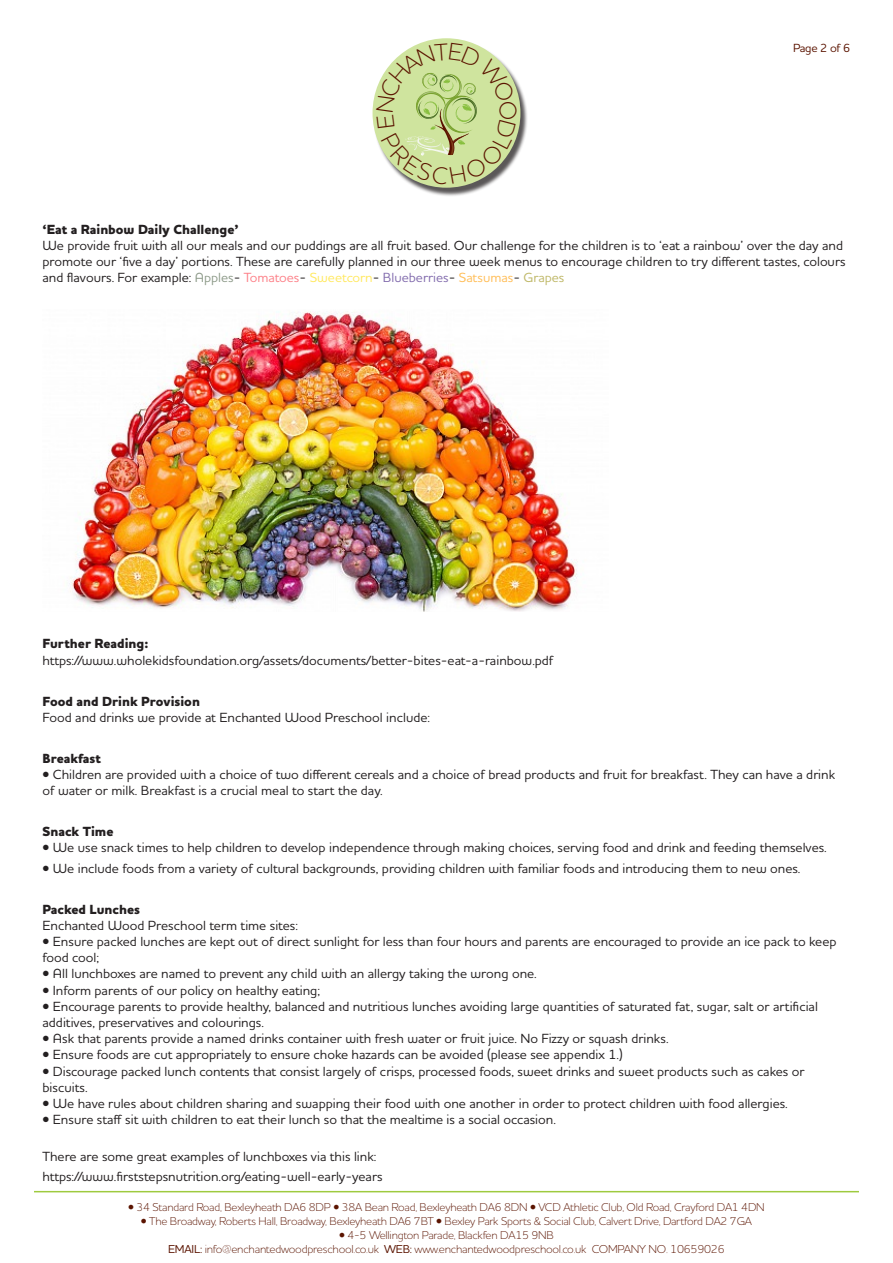
<style>
.page{position:relative;width:893px;height:1263px;background:#fff}
.page>*{position:absolute;margin:0;border:0;box-sizing:border-box;transform-origin:0 0}
.t1{font:500 13.5px/16.2px "Houschka Pro";color:#231f20}
.t2{font:800 13.5px "Houschka Pro";color:#231f20}
.t3{font:500 12px "Houschka Pro";letter-spacing:-.02em;color:#5b1400}
.t4{font:300 11.7px "Houschka Pro";letter-spacing:-.02em;color:#5b1400}
.t5{font:300 11.55px "Houschka Pro";letter-spacing:-.02em;color:#5b1400}
.s1{color:#8e9b8a}
.s2{color:#fd8189}
.s3{color:#ffe960}
.s4{color:#836dae}
.s5{color:#ffbe58}
.s6{color:#bfb868}
.s7{font-weight:500}
</style>
<div class="page">
<img style="left:69px;top:311px;width:508px;height:301px">
<div style="left:374px;top:40px;width:155px;height:156px;background:#231f20;opacity:.75"></div>
<div style="left:373px;top:38px;width:147px;height:150px;background:#cfe49e;border-radius:50%"></div>
<hr style="left:34px;top:1191px;width:825px;height:1px;background:#9eca3e">
<svg style="left:376px;top:43px;width:141px;height:141px"></svg>
<p class="t3" style="left:793px;top:40px;width:59px">Page 2 of 6</p>
<p class="t2" style="left:43px;top:220px;width:198px">‘Eat a Rainbow Daily Challenge’</p>
<p class="t1" style="left:43px;top:237px;width:805px">We provide fruit with all our meals and our puddings are all fruit based. Our challenge for the children is to ‘eat a rainbow’ over the day and promote our ‘five a day’ portions. These are carefully planned in our three week menus to encourage children to try different tastes, colours and flavours. For example: <span class="s1">Apples</span>- <span class="s2">Tomatoes</span>- <span class="s3">Sweetcorn</span>- <span class="s4">Blueberries</span>- <span class="s5">Satsumas</span>- <span class="s6">Grapes</span></p>
<p class="t2" style="left:43px;top:635px;width:107px">Further Reading:</p>
<p class="t1" style="left:43px;top:652px;width:512px">https://www.wholekidsfoundation.org/assets/documents/better-bites-eat-a-rainbow.pdf</p>
<p class="t2" style="left:43px;top:692px;width:159px">Food and Drink Provision</p>
<p class="t1" style="left:43px;top:709px;width:389px">Food and drinks we provide at Enchanted Wood Preschool include:</p>
<p class="t2" style="left:43px;top:749px;width:60px">Breakfast</p>
<p class="t1" style="left:43px;top:766px;width:794px">• Children are provided with a choice of two different cereals and a choice of bread products and fruit for breakfast. They can have a drink of water or milk. Breakfast is a crucial meal to start the day.</p>
<p class="t2" style="left:43px;top:822px;width:72px">Snack Time</p>
<p class="t1" style="left:43px;top:839px;width:786px">• We use snack times to help children to develop independence through making choices, serving food and drink and feeding themselves.</p>
<p class="t1" style="left:43px;top:860px;width:759px">• We include foods from a variety of cultural backgrounds, providing children with familiar foods and introducing them to new ones.</p>
<p class="t2" style="left:43px;top:900px;width:99px">Packed Lunches</p>
<p class="t1" style="left:43px;top:917px;width:257px">Enchanted Wood Preschool term time sites:</p>
<p class="t1" style="left:43px;top:933px;width:795px">• Ensure packed lunches are kept out of direct sunlight for less than four hours and parents are encouraged to provide an ice pack to keep food cool;</p>
<p class="t1" style="left:43px;top:965px;width:496px">• All lunchboxes are named to prevent any child with an allergy taking the wrong one.</p>
<p class="t1" style="left:43px;top:981px;width:279px">• Inform parents of our policy on healthy eating;</p>
<p class="t1" style="left:43px;top:998px;width:777px">• Encourage parents to provide healthy, balanced and nutritious lunches avoiding large quantities of saturated fat, sugar, salt or artificial additives, preservatives and colourings.</p>
<p class="t1" style="left:43px;top:1030px;width:627px">• Ask that parents provide a named drinks container with fresh water or fruit juice. No Fizzy or squash drinks.</p>
<p class="t1" style="left:43px;top:1046px;width:582px">• Ensure foods are cut appropriately to ensure choke hazards can be avoided (please see appendix 1.)</p>
<p class="t1" style="left:43px;top:1062px;width:763px">• Discourage packed lunch contents that consist largely of crisps, processed foods, sweet drinks and sweet products such as cakes or biscuits.</p>
<p class="t1" style="left:43px;top:1095px;width:747px">• We have rules about children sharing and swapping their food with one another in order to protect children with food allergies.</p>
<p class="t1" style="left:43px;top:1111px;width:515px">• Ensure staff sit with children to eat their lunch so that the mealtime is a social occasion.</p>
<p class="t1" style="left:43px;top:1148px;width:335px">There are some great examples of lunchboxes via this link:</p>
<p class="t1" style="left:43px;top:1168px;width:342px">https://www.firststepsnutrition.org/eating-well-early-years</p>
<p class="t5" style="left:128px;top:1200px;width:638px">• 34 Standard Road, Bexleyheath DA6 8DP • 38A Bean Road, Bexleyheath DA6 8DN • VCD Athletic Club, Old Road, Crayford DA1 4DN</p>
<p class="t5" style="left:141px;top:1214px;width:613px">• The Broadway, Roberts Hall, Broadway, Bexleyheath DA6 7BT • Bexley Park Sports &amp; Social Club, Calvert Drive, Dartford DA2 7GA</p>
<p class="t5" style="left:339px;top:1227px;width:216px">• 4-5 Wellington Parade, Blackfen DA15 9NB</p>
<p class="t4" style="left:168px;top:1241px;width:558px"><span class="s7">EMAIL:</span> info@enchantedwoodpreschool.co.uk <span class="s7">WEB:</span> www.enchantedwoodpreschool.co.uk COMPANY NO. 10659026</p>
</div>
